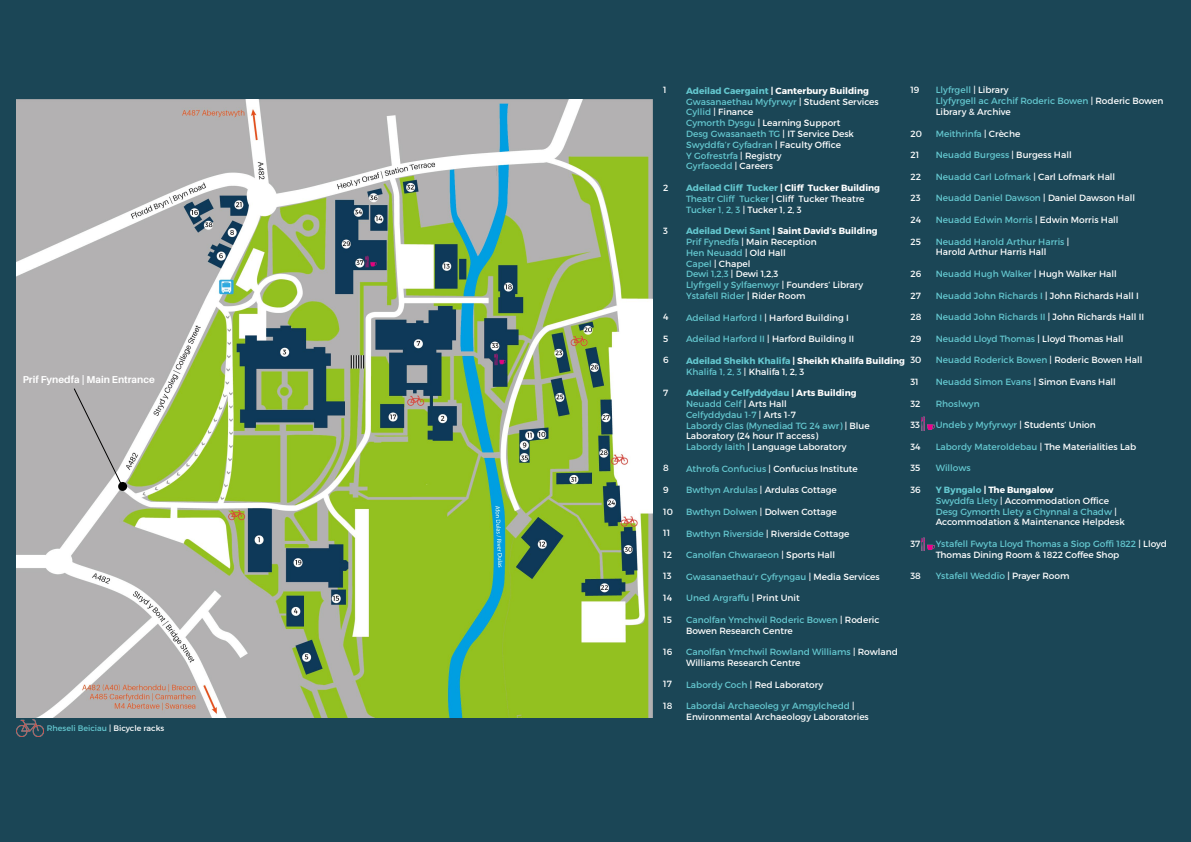
<style>
.page{position:relative;width:1191px;height:842px;background:#1b4656}
.page>*{position:absolute;margin:0;border:0;box-sizing:border-box;transform-origin:0 0}
.t1{font:700 10px "Aileron";color:#fff}
.t2{font:9px/10.8px "Montserrat";color:#64c8d0}
.t3{font:9px/10.8px "Montserrat";color:#fff}
.t4{font:700 9px/10.8px "Montserrat";color:#fff}
.t5{font:8px "Montserrat";color:#64c8d0}
.s1{color:#fff}
.s2{font-weight:700}
.s3{font-weight:700;color:#fff}
.s4{font-weight:700;color:#64c8d0}
.s5{color:#64c8d0}
.s6{font-weight:400;color:#64c8d0}
.s7{font-weight:400}
</style>
<div class="page">
<img style="left:16px;top:99px;width:636px;height:618px">
<img style="left:16px;top:720px;width:27px;height:16px">
<svg style="left:921px;top:417px;width:13px;height:13px"></svg>
<img style="left:921px;top:537px;width:13px;height:14px">
<div style="left:118px;top:482px;width:9px;height:9px;background:#000;border-radius:50%"></div>
<svg style="left:73px;top:387px;width:50px;height:100px;background:#b1afb0"></svg>
<p class="t1" style="left:23px;top:374px;width:134px">Prif Fynedfa | Main Entrance</p>
<p class="t5" style="left:47px;top:723px;width:119px">Rheseli Beiciau <span class="s1">| Bicycle racks</span></p>
<p class="t3" style="left:663px;top:85px;width:5px">1</p>
<p class="t3" style="left:663px;top:182px;width:7px">2</p>
<p class="t3" style="left:663px;top:225px;width:6px">3</p>
<p class="t3" style="left:663px;top:311px;width:7px">4</p>
<p class="t3" style="left:663px;top:333px;width:7px">5</p>
<p class="t3" style="left:663px;top:355px;width:7px">6</p>
<p class="t3" style="left:663px;top:387px;width:7px">7</p>
<p class="t3" style="left:663px;top:463px;width:7px">8</p>
<p class="t3" style="left:663px;top:484px;width:7px">9</p>
<p class="t3" style="left:663px;top:506px;width:11px">10</p>
<p class="t3" style="left:663px;top:527px;width:8px">11</p>
<p class="t3" style="left:663px;top:549px;width:10px">12</p>
<p class="t3" style="left:663px;top:571px;width:10px">13</p>
<p class="t3" style="left:663px;top:592px;width:10px">14</p>
<p class="t3" style="left:663px;top:614px;width:10px">15</p>
<p class="t3" style="left:663px;top:646px;width:11px">16</p>
<p class="t3" style="left:663px;top:679px;width:10px">17</p>
<p class="t3" style="left:663px;top:700px;width:11px">18</p>
<p class="t2" style="left:686px;top:85px;width:194px"><span class="s2">Adeilad Caergaint</span> <span class="s3">| Canterbury Building<br></span>Gwasanaethau Myfyrwyr <span class="s1">| Student Services<br></span>Cyllid <span class="s1">| Finance<br></span>Cymorth Dysgu <span class="s1">| Learning Support<br></span>Desg Gwasanaeth TG <span class="s1">| IT Service Desk<br></span>Swyddfa’r Gyfadran <span class="s1">| Faculty Office<br></span>Y Gofrestrfa <span class="s1">| Registry<br></span>Gyrfaoedd <span class="s1">| Careers</span></p>
<p class="t3" style="left:686px;top:182px;width:195px"><span class="s4">Adeilad Cliff Tucker</span> <span class="s2">| Cliff Tucker Building<br></span><span class="s5">Theatr Cliff Tucker</span> | Cliff Tucker Theatre<br><span class="s5">Tucker 1, 2, 3</span> | Tucker 1, 2, 3</p>
<p class="t2" style="left:686px;top:226px;width:193px"><span class="s2">Adeilad Dewi Sant</span> <span class="s3">| Saint David’s Building<br></span>Prif Fynedfa <span class="s1">| Main Reception<br></span>Hen Neuadd <span class="s1">| Old Hall<br></span>Capel <span class="s1">| Chapel<br></span>Dewi 1,2,3 <span class="s1">| Dewi 1,2,3<br></span>Llyfrgell y Sylfaenwyr <span class="s1">| Founders’ Library<br></span>Ystafell Rider <span class="s1">| Rider Room</span></p>
<p class="t3" style="left:686px;top:312px;width:164px"><span class="s5">Adeilad Harford I</span> | Harford Building I</p>
<p class="t3" style="left:686px;top:334px;width:170px"><span class="s5">Adeilad Harford II</span> | Harford Building II</p>
<p class="t4" style="left:686px;top:355px;width:220px"><span class="s5">Adeilad Sheikh Khalifa</span> | Sheikh Khalifa Building<br><span class="s6">Khalifa 1, 2, 3</span> <span class="s7">| Khalifa 1, 2, 3</span></p>
<p class="t3" style="left:686px;top:388px;width:185px"><span class="s4">Adeilad y Celfyddydau</span> <span class="s2">| Arts Building<br></span><span class="s5">Neuadd Celf</span> | Arts Hall<br><span class="s5">Celfyddydau 1-7</span> | Arts 1-7<br><span class="s5">Labordy Glas (Mynediad TG 24 awr)</span> | Blue<br>Laboratory (24 hour IT access)<br><span class="s5">Labordy Iaith</span> | Language Laboratory</p>
<p class="t3" style="left:686px;top:463px;width:173px"><span class="s5">Athrofa Confucius</span> | Confucius Institute</p>
<p class="t3" style="left:686px;top:485px;width:152px"><span class="s5">Bwthyn Ardulas</span> | Ardulas Cottage</p>
<p class="t3" style="left:686px;top:506px;width:152px"><span class="s5">Bwthyn Dolwen</span> | Dolwen Cottage</p>
<p class="t3" style="left:686px;top:528px;width:165px"><span class="s5">Bwthyn Riverside</span> | Riverside Cottage</p>
<p class="t2" style="left:686px;top:550px;width:150px">Canolfan Chwaraeon <span class="s1">| Sports Hall</span></p>
<p class="t2" style="left:686px;top:571px;width:195px">Gwasanaethau‘r Cyfryngau <span class="s1">| Media Services</span></p>
<p class="t2" style="left:686px;top:593px;width:115px">Uned Argraffu <span class="s1">| Print Unit</span></p>
<p class="t2" style="left:686px;top:614px;width:195px">Canolfan Ymchwil Roderic Bowen <span class="s1">| Roderic<br>Bowen Research Centre</span></p>
<p class="t2" style="left:686px;top:647px;width:213px">Canolfan Ymchwil Rowland Williams <span class="s1">| Rowland<br>Williams Research Centre</span></p>
<p class="t3" style="left:686px;top:679px;width:139px"><span class="s5">Labordy Coch</span> | Red Laboratory</p>
<p class="t3" style="left:686px;top:701px;width:184px"><span class="s5">Labordai Archaeoleg yr Amgylchedd</span> |<br>Environmental Archaeology Laboratories</p>
<p class="t3" style="left:910px;top:85px;width:11px">19</p>
<p class="t3" style="left:910px;top:128px;width:13px">20</p>
<p class="t3" style="left:910px;top:149px;width:10px">21</p>
<p class="t3" style="left:910px;top:171px;width:12px">22</p>
<p class="t3" style="left:910px;top:193px;width:12px">23</p>
<p class="t3" style="left:910px;top:214px;width:12px">24</p>
<p class="t3" style="left:910px;top:236px;width:12px">25</p>
<p class="t3" style="left:910px;top:268px;width:12px">26</p>
<p class="t3" style="left:910px;top:290px;width:12px">27</p>
<p class="t3" style="left:910px;top:311px;width:12px">28</p>
<p class="t3" style="left:910px;top:333px;width:12px">29</p>
<p class="t3" style="left:910px;top:355px;width:13px">30</p>
<p class="t3" style="left:910px;top:376px;width:10px">31</p>
<p class="t3" style="left:910px;top:398px;width:12px">32</p>
<p class="t3" style="left:910px;top:419px;width:11px">33</p>
<p class="t3" style="left:910px;top:441px;width:12px">34</p>
<p class="t3" style="left:910px;top:463px;width:12px">35</p>
<p class="t3" style="left:910px;top:484px;width:12px">36</p>
<p class="t3" style="left:910px;top:538px;width:11px">37</p>
<p class="t3" style="left:910px;top:571px;width:12px">38</p>
<p class="t2" style="left:935px;top:85px;width:229px">Llyfrgell <span class="s1">| Library<br></span>Llyfyrgell ac Archif Roderic Bowen <span class="s1">| Roderic Bowen<br>Library &amp; Archive</span></p>
<p class="t2" style="left:935px;top:128px;width:86px">Meithrinfa <span class="s1">| Crèche</span></p>
<p class="t2" style="left:935px;top:149px;width:137px">Neuadd Burgess <span class="s1">| Burgess Hall</span></p>
<p class="t2" style="left:935px;top:171px;width:181px">Neuadd Carl Lofmark <span class="s1">| Carl Lofmark Hall</span></p>
<p class="t2" style="left:935px;top:193px;width:201px">Neuadd Daniel Dawson <span class="s1">| Daniel Dawson Hall</span></p>
<p class="t2" style="left:935px;top:214px;width:184px">Neuadd Edwin Morris <span class="s1">| Edwin Morris Hall</span></p>
<p class="t2" style="left:935px;top:236px;width:135px">Neuadd Harold Arthur Harris <span class="s1">|<br>Harold Arthur Harris Hall</span></p>
<p class="t2" style="left:935px;top:268px;width:183px">Neuadd Hugh Walker <span class="s1">| Hugh Walker Hall</span></p>
<p class="t2" style="left:935px;top:290px;width:204px">Neuadd John Richards I <span class="s1">| John Richards Hall I</span></p>
<p class="t2" style="left:935px;top:311px;width:210px">Neuadd John Richards II <span class="s1">| John Richards Hall II</span></p>
<p class="t2" style="left:935px;top:333px;width:189px">Neuadd Lloyd Thomas <span class="s1">| Lloyd Thomas Hall</span></p>
<p class="t2" style="left:935px;top:355px;width:208px">Neuadd Roderick Bowen <span class="s1">| Roderic Bowen Hall</span></p>
<p class="t2" style="left:935px;top:376px;width:182px">Neuadd Simon Evans <span class="s1">| Simon Evans Hall</span></p>
<p class="t2" style="left:935px;top:398px;width:45px">Rhoslwyn</p>
<p class="t3" style="left:935px;top:419px;width:162px"><span class="s5">Undeb y Myfyrwyr</span> | Students’ Union</p>
<p class="t3" style="left:935px;top:441px;width:202px"><span class="s5">Labordy Materoldebau</span> | The Materialities Lab</p>
<p class="t2" style="left:935px;top:463px;width:36px">Willows</p>
<p class="t3" style="left:935px;top:484px;width:190px"><span class="s4">Y Byngalo</span> <span class="s2">| The Bungalow<br></span><span class="s5">Swyddfa Llety</span> | Accommodation Office <span class="s5">Desg Gymorth Llety a Chynnal a Chadw</span> | Accommodation &amp; Maintenance Helpdesk</p>
<p class="t2" style="left:935px;top:538px;width:233px">Ystafell Fwyta Lloyd Thomas a Siop Goffi 1822 <span class="s1">| Lloyd<br>Thomas Dining Room &amp; 1822 Coffee Shop</span></p>
<p class="t2" style="left:935px;top:571px;width:135px">Ystafell Weddïo <span class="s1">| Prayer Room</span></p>
</div>
